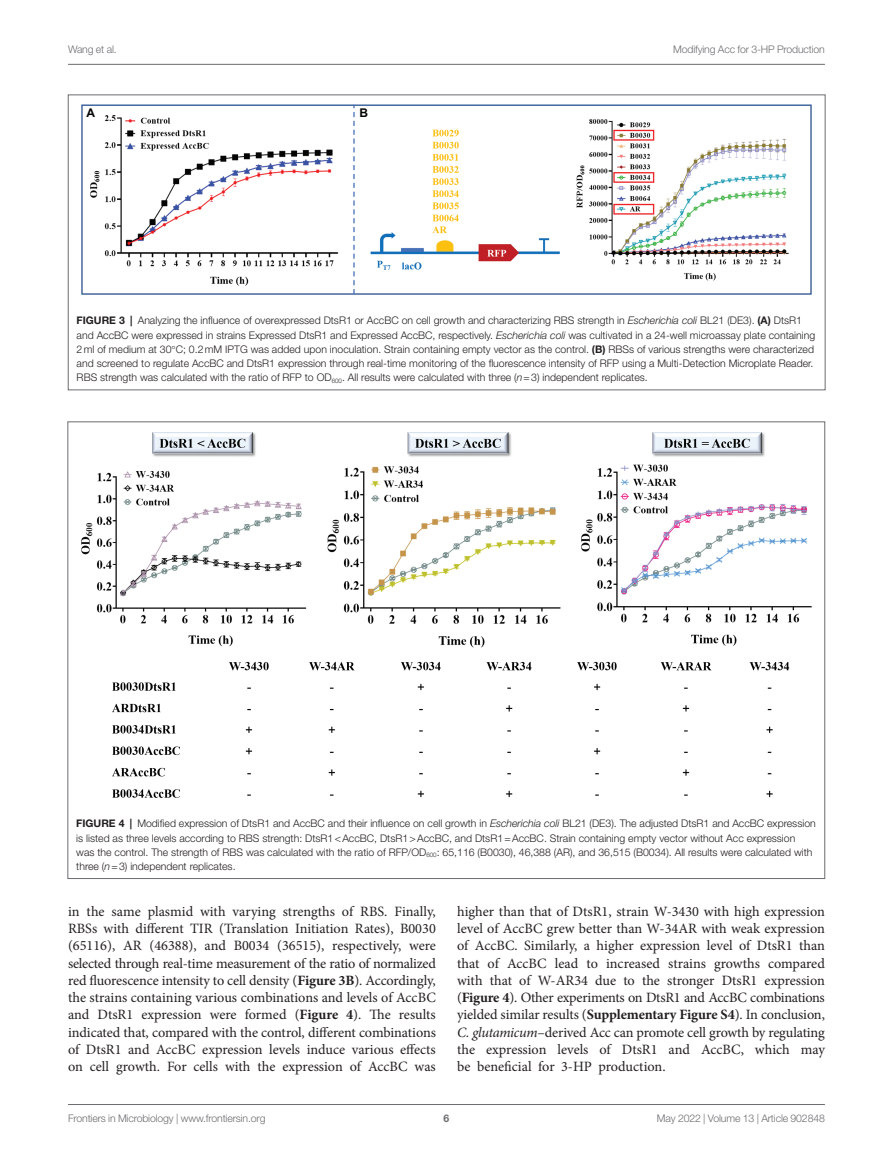
<style>
.page{position:relative;width:893px;height:1170px;background:#fff}
.page>*{position:absolute;margin:0;border:0;box-sizing:border-box;transform-origin:0 0}
.TEXT{font:14.25px/17.2px "Minion Pro";color:#231f20;text-align:justify}
.t1{font:700 12px "Arial";color:#040503}
.FIG_LEG{font:300 10.5px/14.2px "Helvetica Neue LT Std";color:#231f20}
.t2{font:300 10.5px "Helvetica Neue LT Std";letter-spacing:-.015em;color:#6c6d70}
.t3{font:700 10.5px "Helvetica Neue LT Std";color:#6c6d70}
.s1{font-weight:700}
.s2{font-style:italic}
.s3{font-family:"STIX General";font-weight:400}
</style>
<div class="page">
<hr style="left:68px;top:64px;width:757px;height:1px;background:#6c6d70">
<hr style="left:68px;top:1104px;width:757px;height:1px;background:#6c6d70">
<img style="left:81px;top:432px;width:731px;height:366px">
<img style="left:81px;top:104px;width:731px;height:191px">
<p class="t2" style="left:68px;top:42px;width:50px">Wang et al.</p>
<p class="t2" style="left:673px;top:42px;width:153px">Modifying Acc for 3-HP Production</p>
<p class="t1" style="left:86px;top:105px;width:10px">A</p>
<p class="t1" style="left:360px;top:105px;width:10px">B</p>
<p class="FIG_LEG" style="left:77px;top:313px;width:740px"><span class="s1">FIGURE 3 |</span> Analyzing the influence of overexpressed DtsR1 or AccBC on cell growth and characterizing RBS strength in <span class="s2">Escherichia coli</span> BL21 (DE3). <span class="s1">(A)</span> DtsR1 and AccBC were expressed in strains Expressed DtsR1 and Expressed AccBC, respectively. <span class="s2">Escherichia coli</span> was cultivated in a 24-well microassay plate containing 2ml of medium at 30<span class="s3">°</span>C; 0.2mM IPTG was added upon inoculation. Strain containing empty vector as the control. <span class="s1">(B)</span> RBSs of various strengths were characterized and screened to regulate AccBC and DtsR1 expression through real-time monitoring of the fluorescence intensity of RFP using a Multi-Detection Microplate Reader.<br>RBS strength was calculated with the ratio of RFP to OD<sub>600</sub>. All results were calculated with three (<span class="s2">n</span>=3) independent replicates.</p>
<p class="FIG_LEG" style="left:76px;top:816px;width:741px"><span class="s1">FIGURE 4 |</span> Modified expression of DtsR1 and AccBC and their influence on cell growth in <span class="s2">Escherichia coli</span> BL21 (DE3). The adjusted DtsR1 and AccBC expression is listed as three levels according to RBS strength: DtsR1&lt;AccBC, DtsR1&gt;AccBC, and DtsR1=AccBC. Strain containing empty vector without Acc expression was the control. The strength of RBS was calculated with the ratio of RFP/OD<sub>600</sub>: 65,116 (B0030), 46,388 (AR), and 36,515 (B0034). All results were calculated with three (<span class="s2">n</span>=3) independent replicates.</p>
<p class="TEXT" style="left:68px;top:902px;width:369px">in the same plasmid with varying strengths of RBS. Finally, RBSs with different TIR (Translation Initiation Rates), B0030 (65116), AR (46388), and B0034 (36515), respectively, were selected through real-time measurement of the ratio of normalized red fluorescence intensity to cell density (<span class="s1">Figure 3B</span>). Accordingly, the strains containing various combinations and levels of AccBC and DtsR1 expression were formed (<span class="s1">Figure 4</span>). The results indicated that, compared with the control, different combinations of DtsR1 and AccBC expression levels induce various effects on cell growth. For cells with the expression of AccBC was</p>
<p class="TEXT" style="left:457px;top:902px;width:369px">higher than that of DtsR1, strain W-3430 with high expression level of AccBC grew better than W-34AR with weak expression of AccBC. Similarly, a higher expression level of DtsR1 than that of AccBC lead to increased strains growths compared with that of W-AR34 due to the stronger DtsR1 expression (<span class="s1">Figure 4</span>). Other experiments on DtsR1 and AccBC combinations yielded similar results (<span class="s1">Supplementary Figure S4</span>). In conclusion, <span class="s2">C. glutamicum</span>–derived Acc can promote cell growth by regulating the expression levels of DtsR1 and AccBC, which may be beneficial for 3-HP production.</p>
<p class="t2" style="left:68px;top:1111px;width:199px">Frontiers in Microbiology | www.frontiersin.org</p>
<p class="t3" style="left:444px;top:1111px;width:7px">6</p>
<p class="t2" style="left:657px;top:1111px;width:169px">May 2022 | Volume 13 | Article 902848</p>
</div>
